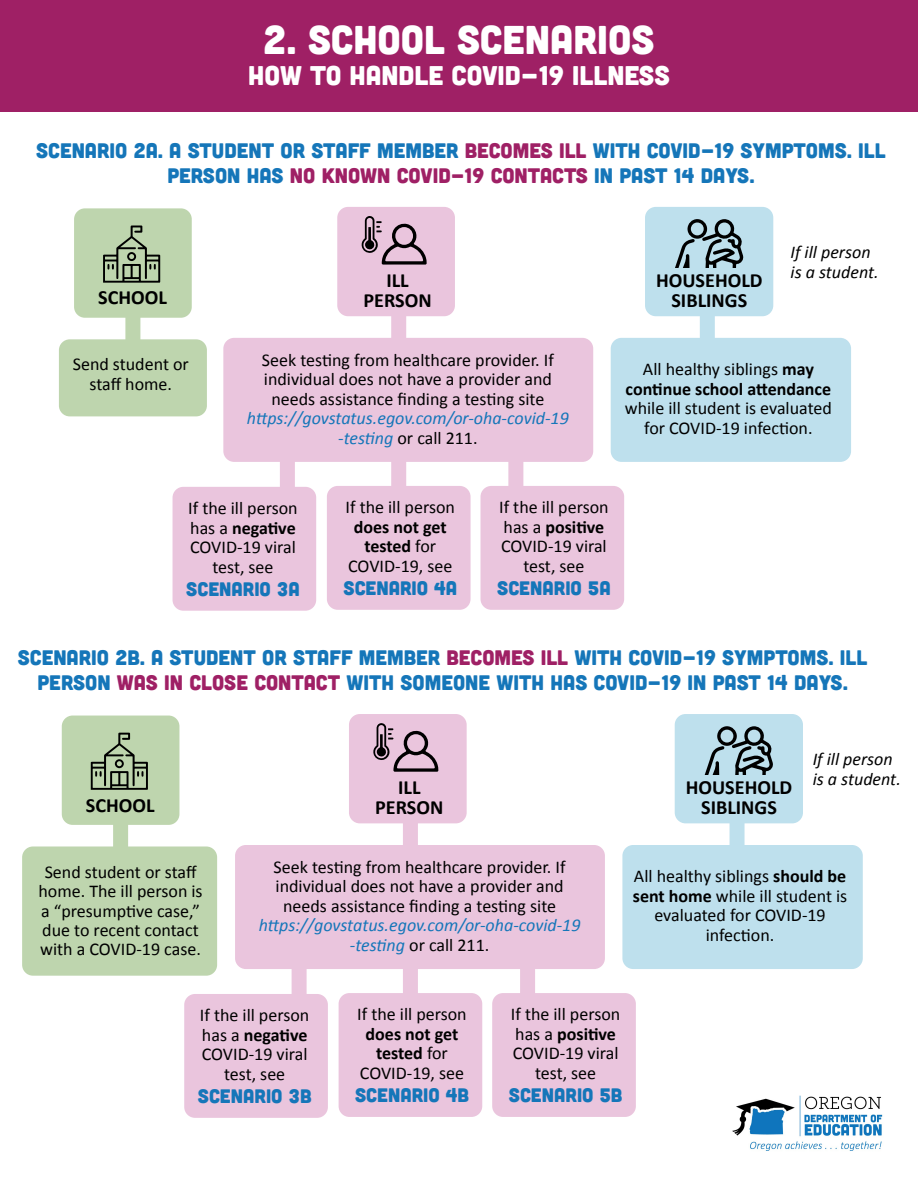
<style>
.page{position:relative;width:918px;height:1188px;background:#fff}
.page>*{position:absolute;margin:0;border:0;box-sizing:border-box;transform-origin:0 0}
.t1{font:40.2px "Cubano";color:#fff}
.t2{font:27px "Cubano";color:#fff}
.t3{font:21px/25.2px "Cubano";color:#1576b9;text-align:center}
.t4{font:700 20.1px/20.1px "Calibri";color:#000;text-align:center}
.t5{font:19.5px "Cubano";color:#1576b9}
.t6{font:18px/19.5px "Calibri";color:#000;text-align:center}
.t7{font:italic 18px/19.5px "Calibri";color:#1576b9;text-align:center}
.t8{font:700 18px/19.5px "Calibri";color:#000;text-align:center}
.t9{font:italic 18px/19.5px "Calibri";color:#000}
.s1{color:#9f2065}
.s2{font-style:normal;color:#000}
.s3{font-weight:400}
.s4{font-weight:700}
</style>
<div class="page">
<div style="left:391px;top:293px;width:15px;height:233px;background:#eac5dd"></div>
<div style="left:700px;top:284px;width:15px;height:135px;background:#bee0ed"></div>
<div style="left:280px;top:398px;width:15px;height:113px;background:#eac5dd"></div>
<div style="left:508px;top:424px;width:15px;height:105px;background:#eac5dd"></div>
<div style="left:125px;top:284px;width:15px;height:115px;background:#bed5ae"></div>
<div style="left:74px;top:208px;width:118px;height:110px;background:#bed5ae;border-radius:11px"></div>
<svg style="left:103px;top:226px;width:57px;height:57px"></svg>
<div style="left:59px;top:339px;width:148px;height:77px;background:#bed5ae;border-radius:11px"></div>
<div style="left:223px;top:338px;width:370px;height:124px;background:#eac5dd;border-radius:11px"></div>
<div style="left:611px;top:338px;width:240px;height:124px;background:#bee0ed;border-radius:11px"></div>
<div style="left:481px;top:486px;width:143px;height:124px;background:#eac5dd;border-radius:11px"></div>
<div style="left:337px;top:207px;width:118px;height:109px;background:#eac5dd;border-radius:11px"></div>
<svg style="left:361px;top:216px;width:66px;height:49px"></svg>
<div style="left:327px;top:486px;width:144px;height:124px;background:#eac5dd;border-radius:11px"></div>
<div style="left:173px;top:487px;width:143px;height:124px;background:#eac5dd;border-radius:11px"></div>
<div style="left:0;top:0;width:918px;height:112px;background:#9f2065"></div>
<div style="left:645px;top:207px;width:128px;height:109px;background:#bee0ed;border-radius:11px"></div>
<svg style="left:675px;top:220px;width:69px;height:48px"></svg>
<div style="left:403px;top:800px;width:15px;height:233px;background:#eac5dd"></div>
<div style="left:730px;top:791px;width:15px;height:136px;background:#bee0ed"></div>
<div style="left:292px;top:905px;width:15px;height:114px;background:#eac5dd"></div>
<div style="left:520px;top:931px;width:15px;height:106px;background:#eac5dd"></div>
<div style="left:113px;top:791px;width:15px;height:116px;background:#bed5ae"></div>
<div style="left:62px;top:716px;width:117px;height:109px;background:#bed5ae;border-radius:11px"></div>
<svg style="left:91px;top:733px;width:57px;height:57px"></svg>
<div style="left:22px;top:847px;width:195px;height:129px;background:#bed5ae;border-radius:11px"></div>
<div style="left:235px;top:845px;width:370px;height:124px;background:#eac5dd;border-radius:11px"></div>
<div style="left:622px;top:845px;width:241px;height:124px;background:#bee0ed;border-radius:11px"></div>
<div style="left:492px;top:993px;width:144px;height:124px;background:#eac5dd;border-radius:11px"></div>
<div style="left:349px;top:714px;width:118px;height:109px;background:#eac5dd;border-radius:11px"></div>
<svg style="left:373px;top:723px;width:65px;height:49px"></svg>
<div style="left:339px;top:993px;width:143px;height:124px;background:#eac5dd;border-radius:11px"></div>
<div style="left:184px;top:994px;width:144px;height:124px;background:#eac5dd;border-radius:11px"></div>
<div style="left:675px;top:714px;width:128px;height:109px;background:#bee0ed;border-radius:11px"></div>
<svg style="left:704px;top:727px;width:69px;height:48px"></svg>
<img style="left:732px;top:1095px;width:151px;height:56px">
<h1 class="t1" style="left:264px;top:14px;width:392px">2. SCHOOL SCENARIOS</h1>
<h2 class="t2" style="left:248px;top:58px;width:423px">HOW TO HANDLE COVID-19 ILLNESS</h2>
<p class="t3" style="left:36px;top:137px;width:851px">SCENARIO 2A. A STUDENT OR STAFF MEMBER <span class="s1">BECOMES ILL</span> WITH COVID-19 SYMPTOMS. ILL<br>PERSON HAS <span class="s1">NO KNOWN COVID-19 CONTACTS</span> IN PAST 14 DAYS.</p>
<p class="t4" style="left:98px;top:288px;width:70px">SCHOOL</p>
<p class="t4" style="left:364px;top:270px;width:70px">ILL<br>PERSON</p>
<p class="t6" style="left:73px;top:355px;width:118px">Send student or staff home.</p>
<p class="t6" style="left:262px;top:350px;width:293px">Seek testing from healthcare provider. If individual does not have a provider and needs assistance finding a testing site</p>
<p class="t7" style="left:247px;top:408px;width:323px">https://govstatus.egov.com/or-oha-covid-19 -testing <span class="s2">or call 211.</span></p>
<p class="t4" style="left:656px;top:270px;width:108px">HOUSEHOLD<br>SIBLINGS</p>
<p class="t9" style="left:791px;top:242px;width:90px">If ill person is a student.</p>
<p class="t8" style="left:626px;top:359px;width:207px"><span class="s3">All healthy siblings</span> may continue school attendance</p>
<p class="t6" style="left:625px;top:398px;width:209px">while ill student is evaluated for COVID-19 infection.</p>
<p class="t6" style="left:188px;top:498px;width:111px">If the ill person has a <span class="s4">negative<br></span>COVID-19 viral test, see</p>
<p class="t5" style="left:186px;top:577px;width:115px">SCENARIO 3A</p>
<p class="t6" style="left:346px;top:498px;width:111px">If the ill person</p>
<p class="t8" style="left:348px;top:517px;width:106px">does not get tested <span class="s3">for<br>COVID-19, see</span></p>
<p class="t5" style="left:344px;top:576px;width:115px">SCENARIO 4A</p>
<p class="t6" style="left:499px;top:498px;width:111px">If the ill person has a <span class="s4">positive<br></span>COVID-19 viral test, see</p>
<p class="t5" style="left:497px;top:576px;width:115px">SCENARIO 5A</p>
<p class="t3" style="left:18px;top:644px;width:851px">SCENARIO 2B. A STUDENT OR STAFF MEMBER <span class="s1">BECOMES ILL</span> WITH COVID-19 SYMPTOMS. ILL<br>PERSON <span class="s1">WAS IN CLOSE CONTACT</span> WITH SOMEONE WITH HAS COVID-19 IN PAST 14 DAYS.</p>
<p class="t4" style="left:86px;top:795px;width:70px">SCHOOL</p>
<p class="t4" style="left:375px;top:777px;width:70px">ILL<br>PERSON</p>
<p class="t6" style="left:38px;top:862px;width:166px">Send student or staff home. The ill person is a “presumptive case,” due to recent contact with a COVID-19 case.</p>
<p class="t6" style="left:274px;top:857px;width:293px">Seek testing from healthcare provider. If individual does not have a provider and needs assistance finding a testing site</p>
<p class="t7" style="left:259px;top:915px;width:323px">https://govstatus.egov.com/or-oha-covid-19 -testing <span class="s2">or call 211.</span></p>
<p class="t4" style="left:686px;top:777px;width:108px">HOUSEHOLD<br>SIBLINGS</p>
<p class="t9" style="left:813px;top:749px;width:90px">If ill person is a student.</p>
<p class="t6" style="left:633px;top:867px;width:216px">All healthy siblings <span class="s4">should be sent home</span> while ill student is evaluated for COVID-19 infection.</p>
<p class="t6" style="left:200px;top:1006px;width:111px">If the ill person has a <span class="s4">negative<br></span>COVID-19 viral test, see</p>
<p class="t5" style="left:198px;top:1084px;width:115px">SCENARIO 3B</p>
<p class="t6" style="left:357px;top:1005px;width:111px">If the ill person</p>
<p class="t8" style="left:360px;top:1024px;width:106px">does not get tested <span class="s3">for<br>COVID-19, see</span></p>
<p class="t5" style="left:355px;top:1083px;width:115px">SCENARIO 4B</p>
<p class="t6" style="left:511px;top:1005px;width:111px">If the ill person has a <span class="s4">positive<br></span>COVID-19 viral test, see</p>
<p class="t5" style="left:509px;top:1083px;width:115px">SCENARIO 5B</p>
</div>
